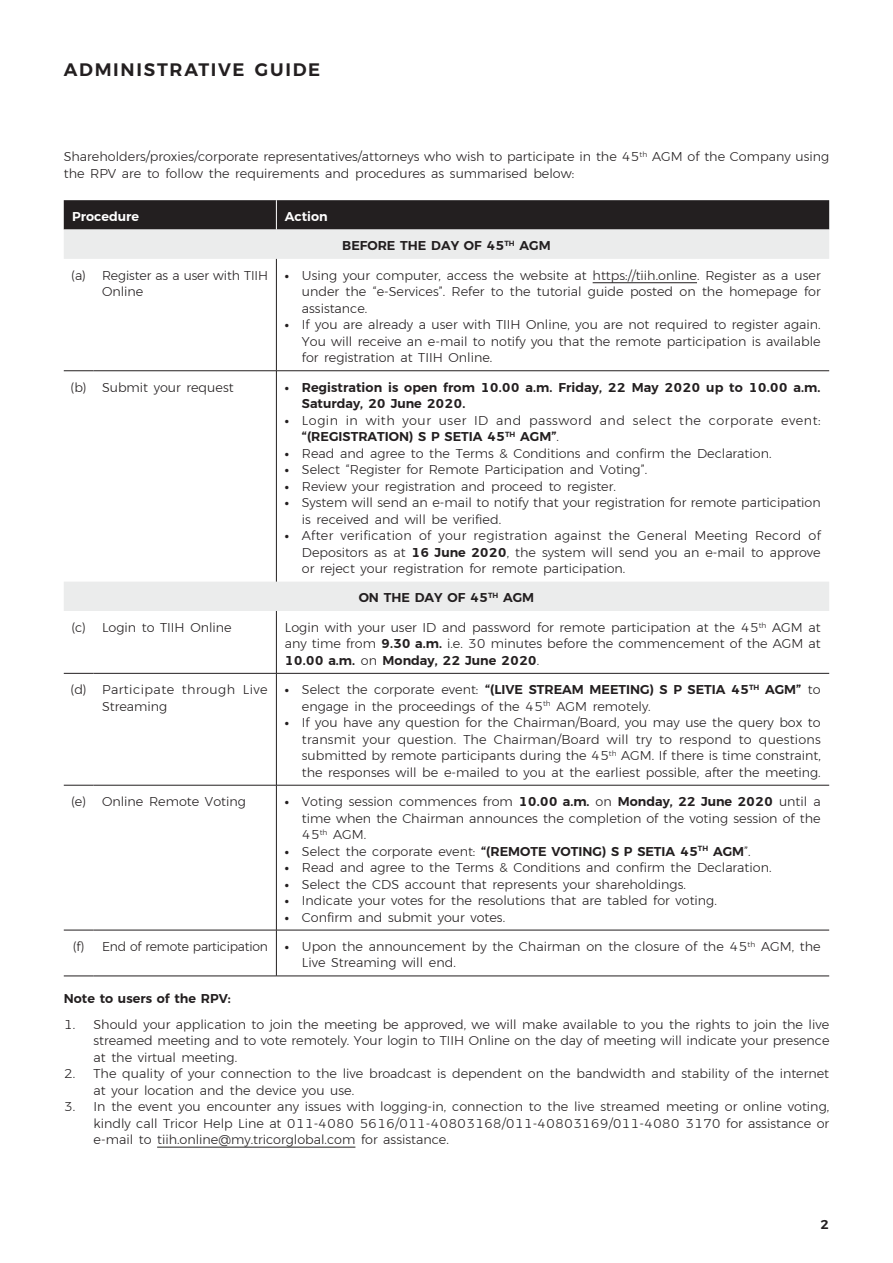
<style>
.page{position:relative;width:893px;height:1263px;background:#fff}
.page>*{position:absolute;margin:0;border:0;box-sizing:border-box;transform-origin:0 0}
.SP19_TOC_Contd{font:600 18px "Montserrat";letter-spacing:.095em;color:#231f20}
.SP19_Body{font:300 12.75px/16.5px "Montserrat";color:#231f20;text-align:justify}
.SP19_Body-2{font:600 12.75px/16.5px "Montserrat";color:#231f20}
.SP19_Body-3{font:300 12.75px/16.5px "Montserrat";letter-spacing:.04em;color:#231f20}
.SP19_Body-4{font:300 12.75px/16.5px "Montserrat";letter-spacing:.035em;color:#231f20}
.SP19_L2_Sub{font:600 12.75px "Montserrat";color:#231f20}
.SP19_Body-5{font:600 12.75px "Montserrat";color:#fff}
.s1{font-weight:700}
.s2{font-weight:600}
.s3{font-weight:300}
</style>
<div class="page">
<hr style="left:157px;top:1147px;width:198px;height:1px;background:#231f20">
<div style="left:64px;top:200px;width:765px;height:30px;background:#231f20"></div>
<svg style="left:64px;top:230px;width:765px;height:381px"></svg>
<hr style="left:64px;top:370px;width:30px;height:1px;background:#231f20">
<hr style="left:94px;top:370px;width:182px;height:1px;background:#231f20">
<hr style="left:276px;top:370px;width:553px;height:1px;background:#231f20">
<hr style="left:64px;top:673px;width:30px;height:1px;background:#231f20">
<hr style="left:94px;top:673px;width:182px;height:1px;background:#231f20">
<hr style="left:276px;top:673px;width:553px;height:1px;background:#231f20">
<hr style="left:64px;top:785px;width:30px;height:1px;background:#231f20">
<hr style="left:94px;top:785px;width:182px;height:1px;background:#231f20">
<hr style="left:276px;top:785px;width:553px;height:1px;background:#231f20">
<hr style="left:64px;top:930px;width:30px;height:1px;background:#231f20">
<hr style="left:94px;top:930px;width:182px;height:1px;background:#231f20">
<hr style="left:276px;top:930px;width:553px;height:1px;background:#231f20">
<hr style="left:64px;top:976px;width:30px;height:1px;background:#231f20">
<hr style="left:94px;top:976px;width:182px;height:1px;background:#231f20">
<hr style="left:276px;top:976px;width:553px;height:1px;background:#231f20">
<hr style="left:276px;top:259px;width:1px;height:112px;background:#231f20">
<hr style="left:276px;top:371px;width:1px;height:211px;background:#231f20">
<hr style="left:276px;top:611px;width:1px;height:62px;background:#231f20">
<hr style="left:276px;top:673px;width:1px;height:112px;background:#231f20">
<hr style="left:276px;top:785px;width:1px;height:145px;background:#231f20">
<hr style="left:276px;top:930px;width:1px;height:46px;background:#231f20">
<hr style="left:276px;top:200px;width:1px;height:30px;background:#fff">
<hr style="left:593px;top:282px;width:104px;height:1px;background:#231f20">
<p class="SP19_TOC_Contd" style="left:64px;top:56px;width:258px">ADMINISTRATIVE GUIDE</p>
<p class="SP19_Body" style="left:64px;top:148px;width:767px">Shareholders/proxies/corporate representatives/attorneys who wish to participate in the 45<sup>th</sup> AGM of the Company using the RPV are to follow the requirements and procedures as summarised below:</p>
<p class="SP19_Body-5" style="left:72px;top:206px;width:68px">Procedure</p>
<p class="SP19_Body-5" style="left:285px;top:206px;width:44px">Action</p>
<p class="SP19_Body-2" style="left:342px;top:238px;width:210px">BEFORE THE DAY OF 45<sup>TH</sup> AGM</p>
<p class="SP19_Body" style="left:71px;top:267px;width:16px">(a)</p>
<p class="SP19_Body" style="left:102px;top:267px;width:167px">Register as a user with TIIH<br>Online</p>
<p class="SP19_Body" style="left:302px;top:267px;width:520px;text-indent:-17px"><span class="s1">•</span> Using your computer, access the website at https://tiih.online. Register as a user under the “e-Services”. Refer to the tutorial guide posted on the homepage for assistance.</p>
<p class="SP19_Body" style="left:302px;top:316px;width:520px;text-indent:-17px"><span class="s1">•</span> If you are already a user with TIIH Online, you are not required to register again.<br>You will receive an e-mail to notify you that the remote participation is available for registration at TIIH Online.</p>
<p class="SP19_Body" style="left:71px;top:379px;width:18px">(b)</p>
<p class="SP19_Body" style="left:102px;top:379px;width:133px">Submit your request</p>
<p class="SP19_Body-2" style="left:302px;top:379px;width:520px;text-indent:-17px"><span class="s1">•</span> Registration is open from 10.00 a.m. Friday, 22 May 2020 up to 10.00 a.m.<br>Saturday, 20 June 2020.</p>
<p class="SP19_Body-3" style="left:302px;top:412px;width:520px;text-indent:-17px"><span class="s1">•</span> Login in with your user ID and password and select the corporate event: <span class="s2">“(REGISTRATION) S P SETIA 45</span><sup>TH</sup> <span class="s2">AGM”</span>.</p>
<p class="SP19_Body" style="left:285px;top:445px;width:488px"><span class="s1">•</span> Read and agree to the Terms &amp; Conditions and confirm the Declaration.</p>
<p class="SP19_Body" style="left:285px;top:461px;width:364px"><span class="s1">•</span> Select “Register for Remote Participation and Voting”.</p>
<p class="SP19_Body" style="left:285px;top:478px;width:333px"><span class="s1">•</span> Review your registration and proceed to register.</p>
<p class="SP19_Body" style="left:302px;top:494px;width:520px;text-indent:-17px"><span class="s1">•</span> System will send an e-mail to notify that your registration for remote participation is received and will be verified.</p>
<p class="SP19_Body" style="left:302px;top:527px;width:520px;text-indent:-17px"><span class="s1">•</span> After verification of your registration against the General Meeting Record of Depositors as at <span class="s2">16 June 2020</span>, the system will send you an e-mail to approve or reject your registration for remote participation.</p>
<p class="SP19_Body-2" style="left:359px;top:590px;width:177px">ON THE DAY OF 45<sup>TH</sup> AGM</p>
<p class="SP19_Body" style="left:71px;top:619px;width:16px">(c)</p>
<p class="SP19_Body" style="left:102px;top:619px;width:131px">Login to TIIH Online</p>
<p class="SP19_Body" style="left:285px;top:619px;width:537px">Login with your user ID and password for remote participation at the 45<sup>th</sup> AGM at any time from <span class="s2">9.30 a.m.</span> i.e. 30 minutes before the commencement of the AGM at <span class="s2">10.00 a.m.</span> on <span class="s2">Monday, 22 June 2020</span>.</p>
<p class="SP19_Body" style="left:71px;top:681px;width:18px">(d)</p>
<p class="SP19_Body-4" style="left:102px;top:681px;width:167px">Participate through Live<br>Streaming</p>
<p class="SP19_Body" style="left:302px;top:681px;width:520px;text-indent:-17px"><span class="s1">•</span> Select the corporate event: <span class="s2">“(LIVE STREAM MEETING) S P SETIA 45</span><sup>TH</sup> <span class="s2">AGM”</span> to engage in the proceedings of the 45<sup>th</sup> AGM remotely.</p>
<p class="SP19_Body" style="left:302px;top:714px;width:520px;text-indent:-17px"><span class="s1">•</span> If you have any question for the Chairman/Board, you may use the query box to transmit your question. The Chairman/Board will try to respond to questions submitted by remote participants during the 45<sup>th</sup> AGM. If there is time constraint, the responses will be e-mailed to you at the earliest possible, after the meeting.</p>
<p class="SP19_Body" style="left:71px;top:793px;width:17px">(e)</p>
<p class="SP19_Body" style="left:102px;top:793px;width:145px">Online Remote Voting</p>
<p class="SP19_Body" style="left:302px;top:793px;width:520px;text-indent:-17px"><span class="s1">•</span> Voting session commences from <span class="s2">10.00 a.m.</span> on <span class="s2">Monday, 22 June 2020</span> until a time when the Chairman announces the completion of the voting session of the 45<sup>th</sup> AGM.</p>
<p class="SP19_Body-2" style="left:285px;top:843px;width:467px"><span class="s1">•</span> <span class="s3">Select the corporate event:</span> “(REMOTE VOTING) S P SETIA 45<sup>TH</sup> AGM<span class="s3">”.</span></p>
<p class="SP19_Body" style="left:285px;top:859px;width:488px"><span class="s1">•</span> Read and agree to the Terms &amp; Conditions and confirm the Declaration.</p>
<p class="SP19_Body" style="left:285px;top:875px;width:402px"><span class="s1">•</span> Select the CDS account that represents your shareholdings.</p>
<p class="SP19_Body" style="left:285px;top:892px;width:433px"><span class="s1">•</span> Indicate your votes for the resolutions that are tabled for voting.</p>
<p class="SP19_Body" style="left:285px;top:908px;width:222px"><span class="s1">•</span> Confirm and submit your votes.</p>
<p class="SP19_Body" style="left:73px;top:938px;width:13px">(f)</p>
<p class="SP19_Body" style="left:102px;top:938px;width:167px">End of remote participation</p>
<p class="SP19_Body" style="left:302px;top:938px;width:520px;text-indent:-17px"><span class="s1">•</span> Upon the announcement by the Chairman on the closure of the 45<sup>th</sup> AGM, the<br>Live Streaming will end.</p>
<p class="SP19_L2_Sub" style="left:64px;top:988px;width:169px">Note to users of the RPV:</p>
<p class="SP19_Body" style="left:94px;top:1016px;width:737px;text-indent:-30px">1. Should your application to join the meeting be approved, we will make available to you the rights to join the live streamed meeting and to vote remotely. Your login to TIIH Online on the day of meeting will indicate your presence at the virtual meeting.</p>
<p class="SP19_Body" style="left:94px;top:1065px;width:737px;text-indent:-30px">2. The quality of your connection to the live broadcast is dependent on the bandwidth and stability of the internet at your location and the device you use.</p>
<p class="SP19_Body" style="left:94px;top:1098px;width:737px;text-indent:-30px">3. In the event you encounter any issues with logging-in, connection to the live streamed meeting or online voting, kindly call Tricor Help Line at 011-4080 5616/011-40803168/011-40803169/011-4080 3170 for assistance or e-mail to tiih.online@my.tricorglobal.com for assistance.</p>
<p class="SP19_Body-2" style="left:820px;top:1216px;width:10px">2</p>
</div>
